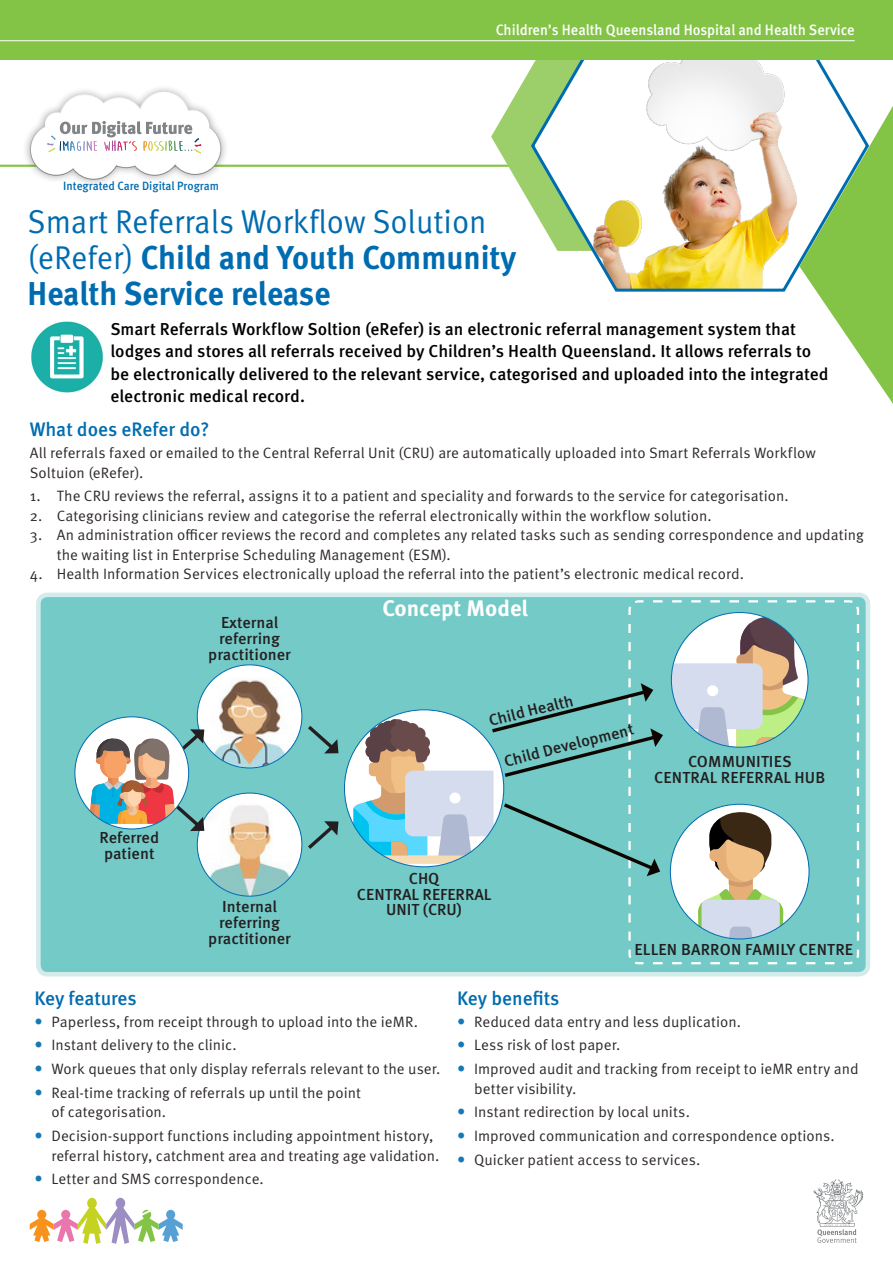
<style>
.page{position:relative;width:893px;height:1263px;background:#fff}
.page>*{position:absolute;margin:0;border:0;box-sizing:border-box;transform-origin:0 0}
.t1{font:700 33px/36px "Meta OT";color:#006cb0;scale:.95 1}
.t2{font:700 22.5px "Meta OT";color:#fff}
.t3{font:500 19.5px "Meta OT";color:#006cb0}
.Body_intro{font:500 17.25px/22.5px "Meta OT";letter-spacing:-.005em;color:#010101}
.t4{font:500 15.9px/15.9px "Meta OT";color:#231f20;text-align:center}
.Body_10pt{font:15px/19.5px "Meta OT Norm";color:#2e2928}
.t5{font:500 15px "Meta OT";color:#fff;scale:.95 1}
.t6{font:500 12px "Meta OT";color:#006cb0;scale:.95 1}
.s1{font-family:"Meta OT Norm";font-weight:400}
</style>
<div class="page">
<svg style="left:813px;top:1179px;width:50px;height:64px"></svg>
<svg style="left:30px;top:1198px;width:153px;height:46px"></svg>
<hr style="left:0;top:165px;width:521px;height:2px;background:#89c64e">
<svg style="left:491px;top:59px;width:38px;height:143px"></svg>
<svg style="left:529px;top:59px;width:342px;height:233px"></svg>
<svg style="left:799px;top:98px;width:94px;height:306px"></svg>
<div style="left:0;top:0;width:893px;height:59px;background:#83c447"></div>
<hr style="left:0;top:40px;width:855px;height:1px;background:#fff">
<div style="left:22px;top:85px;width:207px;height:103px;background:#231f20;opacity:.4"></div>
<svg style="left:30px;top:92px;width:191px;height:88px"></svg>
<div style="left:38px;top:595px;width:830px;height:379px;background:#74cac7;border-radius:9px"></div>
<div style="left:36px;top:592px;width:834px;height:384px;border:5px solid #d3eceb;border-radius:9px"></div>
<svg style="left:628px;top:600px;width:232px;height:365px"></svg>
<div style="left:665px;top:606px;width:156px;height:154px;background:#74cac7"></div>
<svg style="left:671px;top:617px;width:136px;height:130px"></svg>
<div style="left:707px;top:685px;width:11px;height:11px;background:#fff;border-radius:50%"></div>
<div style="left:670px;top:804px;width:139px;height:135px;background:#fff;border-radius:50%"></div>
<svg style="left:698px;top:812px;width:85px;height:127px"></svg>
<svg style="left:197px;top:793px;width:105px;height:103px"></svg>
<img style="left:204px;top:803px;width:91px;height:93px">
<div style="left:197px;top:665px;width:105px;height:103px;background:#fff;border-radius:50%"></div>
<img style="left:208px;top:678px;width:83px;height:90px">
<svg style="left:308px;top:726px;width:30px;height:27px"></svg>
<svg style="left:308px;top:821px;width:30px;height:28px"></svg>
<div style="left:75px;top:717px;width:114px;height:112px;background:#fff;border-radius:50%"></div>
<svg style="left:89px;top:729px;width:115px;height:102px"></svg>
<svg style="left:354px;top:624px;width:309px;height:321px"></svg>
<img style="left:31px;top:322px;width:72px;height:70px">
<p class="t5" style="left:496px;top:21px;width:379px">Children’s Health Queensland Hospital and Health Service</p>
<p class="t6" style="left:63px;top:179px;width:165px">Integrated Care Digital Program</p>
<h1 class="t1" style="left:28px;top:204px;width:516px"><span class="s1">Smart Referrals Workflow Solution (eRefer)</span> Child and Youth Community<br>Health Service release</h1>
<p class="Body_intro" style="left:110px;top:318px;width:720px">Smart Referrals Workflow Soltion (eRefer) is an electronic referral management system that lodges and stores all referrals received by Children’s Health Queensland. It allows referrals to be electronically delivered to the relevant service, categorised and uploaded into the integrated electronic medical record.</p>
<h2 class="t3" style="left:30px;top:417px;width:181px">What does eRefer do?</h2>
<p class="Body_10pt" style="left:30px;top:443px;width:788px">All referrals faxed or emailed to the Central Referral Unit (CRU) are automatically uploaded into Smart Referrals Workflow<br>Soltuion (eRefer).</p>
<p class="Body_10pt" style="left:30px;top:487px;width:760px">1. The CRU reviews the referral, assigns it to a patient and speciality and forwards to the service for categorisation.</p>
<p class="Body_10pt" style="left:30px;top:506px;width:683px">2. Categorising clinicians review and categorise the referral electronically within the workflow solution.</p>
<p class="Body_10pt" style="left:57px;top:526px;width:808px;text-indent:-27px">3. An administration officer reviews the record and completes any related tasks such as sending correspondence and updating the waiting list in Enterprise Scheduling Management (ESM).</p>
<p class="Body_10pt" style="left:30px;top:565px;width:716px">4. Health Information Services electronically upload the referral into the patient’s electronic medical record.</p>
<p class="t4" style="left:208px;top:615px;width:84px">External referring practitioner</p>
<p class="t4" style="left:99px;top:830px;width:61px;text-align:left">Referred patient</p>
<p class="t4" style="left:208px;top:899px;width:84px">Internal referring practitioner</p>
<h3 class="t2" style="left:383px;top:595px;width:147px">Concept Model</h3>
<p class="t4" style="left:487px;top:713px;width:88px;rotate:-14deg">Child Health</p>
<p class="t4" style="left:502px;top:754px;width:135px;rotate:-14deg">Child Development</p>
<p class="t4" style="left:654px;top:754px;width:173px">COMMUNITIES<br>CENTRAL REFERRAL HUB</p>
<p class="t4" style="left:357px;top:870px;width:136px">CHQ<br>CENTRAL REFERRAL<br>UNIT (CRU)</p>
<p class="t4" style="left:634px;top:942px;width:220px">ELLEN BARRON FAMILY CENTRE</p>
<h2 class="t3" style="left:34px;top:986px;width:104px">Key features</h2>
<p class="Body_10pt" style="left:51px;top:1012px;width:368px">Paperless, from receipt through to upload into the ieMR.</p>
<p class="Body_10pt" style="left:51px;top:1036px;width:187px">Instant delivery to the clinic.</p>
<p class="Body_10pt" style="left:51px;top:1059px;width:391px">Work queues that only display referrals relevant to the user.</p>
<p class="Body_10pt" style="left:51px;top:1083px;width:311px">Real-time tracking of referrals up until the point of categorisation.</p>
<p class="Body_10pt" style="left:51px;top:1126px;width:390px">Decision-support functions including appointment history, referral history, catchment area and treating age validation.</p>
<p class="Body_10pt" style="left:51px;top:1170px;width:214px">Letter and SMS correspondence.</p>
<h2 class="t3" style="left:457px;top:986px;width:104px">Key benefits</h2>
<p class="Body_10pt" style="left:474px;top:1012px;width:268px">Reduced data entry and less duplication.</p>
<p class="Body_10pt" style="left:474px;top:1036px;width:148px">Less risk of lost paper.</p>
<p class="Body_10pt" style="left:474px;top:1059px;width:386px">Improved audit and tracking from receipt to ieMR entry and better visibility.</p>
<p class="Body_10pt" style="left:474px;top:1103px;width:217px">Instant redirection by local units.</p>
<p class="Body_10pt" style="left:474px;top:1126px;width:362px">Improved communication and correspondence options.</p>
<p class="Body_10pt" style="left:474px;top:1150px;width:228px">Quicker patient access to services.</p>
</div>
